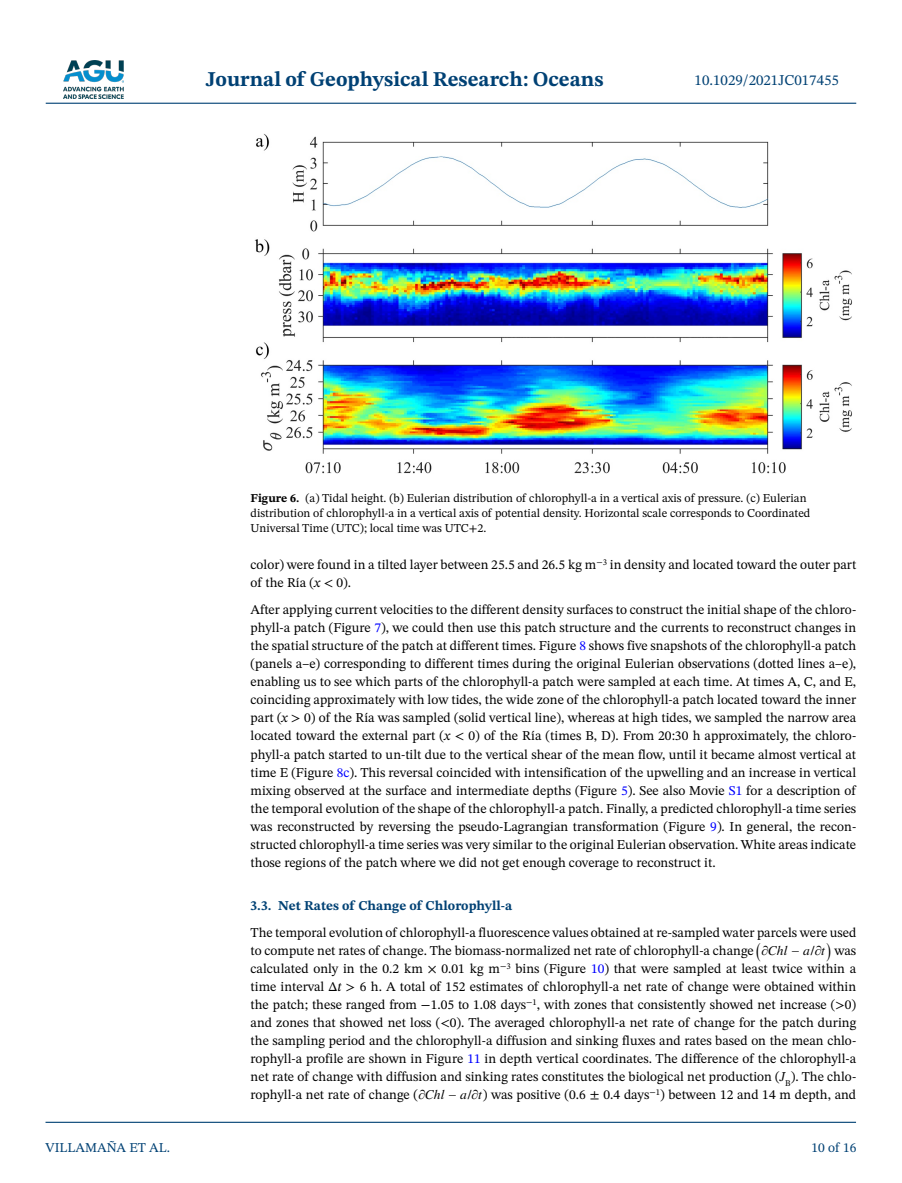
<style>
.page{position:relative;width:902px;height:1183px;background:#fff}
.page>*{position:absolute;margin:0;border:0;box-sizing:border-box;transform-origin:0 0}
.t1{font:700 21px "STIX Two Text";color:#004174}
.t2{font:15px "STIX Two Text";color:#004174}
.t3{font:13.5px/18px "STIX Two Text";color:#000}
.t4{font:700 13.5px "STIX Two Text";color:#004174}
.t5{font:13.5px "STIX Two Text";color:#004174}
.t6{font:13.5px "STIX";color:#000}
.t7{font:12px/15px "STIX Two Text";color:#000}
.s1{font-weight:700}
.s2{font-style:italic}
.s3{color:#00f}
.s4{font-family:"STIX";font-style:italic}
.s5{font-family:"STIX"}
</style>
<div class="page">
<img style="left:63px;top:60px;width:60px;height:39px">
<hr style="left:46px;top:103px;width:810px;height:1px;background:#004174">
<hr style="left:45px;top:1121px;width:810px;height:1px;background:#004174">
<img style="left:255px;top:134px;width:597px;height:339px">
<h1 class="t1" style="left:206px;top:64px;width:399px">Journal of Geophysical Research: Oceans</h1>
<p class="t2" style="left:694px;top:69px;width:146px">10.1029/2021JC017455</p>
<p class="t5" style="left:45px;top:1137px;width:126px">VILLAMAÑA ET AL.</p>
<p class="t7" style="left:250px;top:490px;width:561px"><span class="s1">Figure 6.</span> (a) Tidal height. (b) Eulerian distribution of chlorophyll-a in a vertical axis of pressure. (c) Eulerian distribution of chlorophyll-a in a vertical axis of potential density. Horizontal scale corresponds to Coordinated<br>Universal Time (UTC); local time was UTC+2.</p>
<p class="t3" style="left:250px;top:555px;width:607px">color) were found in a tilted layer between 25.5 and 26.5 kg m<sup>−3</sup> in density and located toward the outer part of the Ría (<span class="s2">x</span> &lt; 0).</p>
<p class="t3" style="left:250px;top:600px;width:607px;text-align:justify">After applying current velocities to the different density surfaces to construct the initial shape of the chloro&shy;phyll-a patch (Figure <span class="s3">7</span>), we could then use this patch structure and the currents to reconstruct changes in the spatial structure of the patch at different times. Figure <span class="s3">8</span> shows five snapshots of the chlorophyll-a patch (panels a–e) corresponding to different times during the original Eulerian observations (dotted lines a–e), enabling us to see which parts of the chlorophyll-a patch were sampled at each time. At times A, C, and E, coinciding approximately with low tides, the wide zone of the chlorophyll-a patch located toward the inner part (<span class="s2">x</span> &gt; 0) of the Ría was sampled (solid vertical line), whereas at high tides, we sampled the narrow area located toward the external part (<span class="s2">x</span> &lt; 0) of the Ría (times B, D). From 20:30 h approximately, the chloro&shy;phyll-a patch started to un-tilt due to the vertical shear of the mean flow, until it became almost vertical at time E (Figure <span class="s3">8c</span>). This reversal coincided with intensification of the upwelling and an increase in vertical mixing observed at the surface and intermediate depths (Figure <span class="s3">5</span>). See also Movie <span class="s3">S1</span> for a description of the temporal evolution of the shape of the chlorophyll-a patch. Finally, a predicted chlorophyll-a time series was reconstructed by reversing the pseudo-Lagrangian transformation (Figure <span class="s3">9</span>). In general, the recon&shy;structed chlorophyll-a time series was very similar to the original Eulerian observation. White areas indicate those regions of the patch where we did not get enough coverage to reconstruct it.</p>
<p class="t4" style="left:250px;top:895px;width:263px">3.3. Net Rates of Change of Chlorophyll-a</p>
<p class="t3" style="left:250px;top:923px;width:607px">The temporal evolution of chlorophyll-a fluorescence values obtained at re-sampled water parcels were used to compute net rates of change. The biomass-normalized net rate of chlorophyll-a change <span class="s4">Chl a t</span></p>
<p class="t6" style="left:810px;top:942px;width:5px">/</p>
<p class="t3" style="left:250px;top:941px;width:607px;text-align:justify;text-indent:584px">was calculated only in the 0.2 km × 0.01 kg m<sup>−3</sup> bins (Figure <span class="s3">10</span>) that were sampled at least twice within a time interval Δ<span class="s2">t</span> &gt; 6 h. A total of 152 estimates of chlorophyll-a net rate of change were obtained within the patch; these ranged from −1.05 to 1.08 days<sup>−1</sup>, with zones that consistently showed net increase (&gt;0) and zones that showed net loss (&lt;0). The averaged chlorophyll-a net rate of change for the patch during the sampling period and the chlorophyll-a diffusion and sinking fluxes and rates based on the mean chlo&shy;rophyll-a profile are shown in Figure <span class="s3">11</span> in depth vertical coordinates. The difference of the chlorophyll-a net rate of change with diffusion and sinking rates constitutes the biological net production (<span class="s2">J</span><sub>B</sub>). The chlo&shy;rophyll-a net rate of change ( <span class="s4">Chl a t</span></p>
<p class="t3" style="left:468px;top:1085px;width:390px"><span class="s5">/</span> ) was positive (0.6 ± 0.4 days<sup>−1</sup>) between 12 and 14 m depth, and</p>
<p class="t5" style="left:811px;top:1137px;width:46px">10 of 16</p>
</div>
